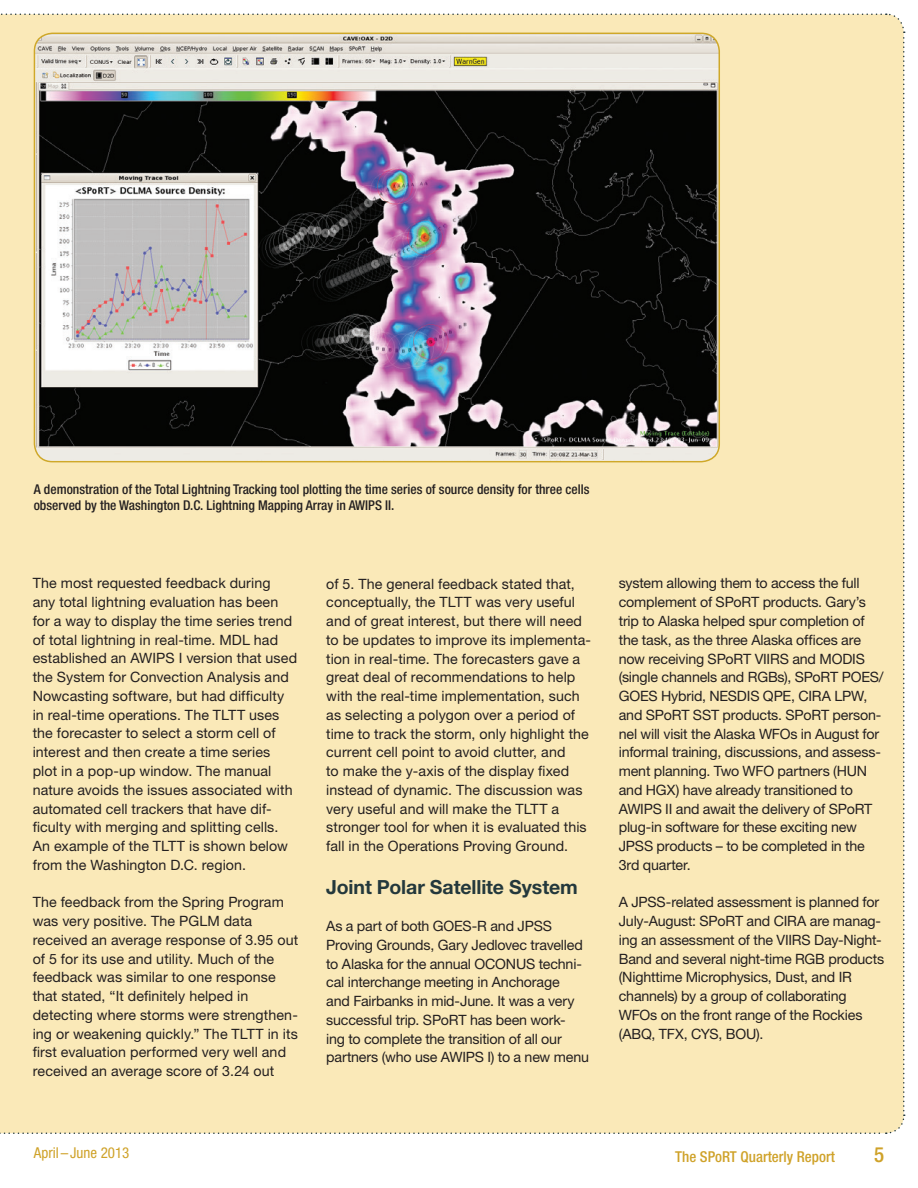
<style>
.page{position:relative;width:918px;height:1188px;background:#fff}
.page>*{position:absolute;margin:0;border:0;box-sizing:border-box;transform-origin:0 0}
.t1{font:500 condensed 21px "Helvetica Neue LT Std";color:#cfa229}
.Small_Headers_16pt_l{font:700 19.5px "Helvetica Neue LT Std";letter-spacing:-.005em;color:#23383c}
.t2{font:500 condensed 15px "Helvetica Neue LT Std";color:#cfa229}
.t3{font:condensed 15px "Helvetica Neue LT Std";color:#cfa229}
.body_copy_9_5{font:14.25px/18.8px "Helvetica Neue LT Std";color:#231f20}
.captions{font:500 condensed 13.5px/16.2px "Helvetica Neue LT Std";color:#231f20}
</style>
<div class="page">
<div style="left:0;top:13px;width:905px;height:1121px;background:#fae9b8"></div>
<img style="left:34px;top:33px;width:685px;height:429px">
<div style="left:34px;top:33px;width:686px;height:429px;border:2px solid #cfa829;border-radius:18px"></div>
<p class="captions" style="left:34px;top:481px;width:557px">A demonstration of the Total Lightning Tracking tool plotting the time series of source density for three cells observed by the Washington D.C. Lightning Mapping Array in AWIPS II.</p>
<p class="body_copy_9_5" style="left:33px;top:574px;width:266px">The most requested feedback during<br>any total lightning evaluation has been for a way to display the time series trend of total lightning in real-time. MDL had established an AWIPS I version that used the System for Convection Analysis and Nowcasting software, but had difficulty in real-time operations. The TLTT uses the forecaster to select a storm cell of interest and then create a time series plot in a pop-up window. The manual nature avoids the issues associated with automated cell trackers that have dif&shy;ficulty with merging and splitting cells.<br>An example of the TLTT is shown below from the Washington D.C. region.</p>
<p class="body_copy_9_5" style="left:33px;top:893px;width:267px">The feedback from the Spring Program was very positive. The PGLM data received an average response of 3.95 out of 5 for its use and utility. Much of the feedback was similar to one response that stated, “It definitely helped in detecting where storms were strengthen&shy;ing or weakening quickly.” The TLTT in its first evaluation performed very well and received an average score of 3.24 out</p>
<p class="body_copy_9_5" style="left:326px;top:574px;width:266px">of 5. The general feedback stated that, conceptually, the TLTT was very useful and of great interest, but there will need to be updates to improve its implementa&shy;tion in real-time. The forecasters gave a great deal of recommendations to help with the real-time implementation, such as selecting a polygon over a period of time to track the storm, only highlight the current cell point to avoid clutter, and<br>to make the y-axis of the display fixed instead of dynamic. The discussion was very useful and will make the TLTT a stronger tool for when it is evaluated this fall in the Operations Proving Ground.</p>
<p class="Small_Headers_16pt_l" style="left:326px;top:875px;width:253px">Joint Polar Satellite System</p>
<p class="body_copy_9_5" style="left:326px;top:917px;width:264px">As a part of both GOES-R and JPSS Proving Grounds, Gary Jedlovec travelled to Alaska for the annual OCONUS techni&shy;cal interchange meeting in Anchorage<br>and Fairbanks in mid-June. It was a very successful trip. SPoRT has been work-<br>ing to complete the transition of all our partners (who use AWIPS I) to a new menu</p>
<p class="body_copy_9_5" style="left:619px;top:574px;width:266px">system allowing them to access the full complement of SPoRT products. Gary’s trip to Alaska helped spur completion of the task, as the three Alaska offices are now receiving SPoRT VIIRS and MODIS (single channels and RGBs), SPoRT POES/ GOES Hybrid, NESDIS QPE, CIRA LPW, and SPoRT SST products. SPoRT person&shy;nel will visit the Alaska WFOs in August for informal training, discussions, and assess&shy;ment planning. Two WFO partners (HUN and HGX) have already transitioned to AWIPS II and await the delivery of SPoRT plug-in software for these exciting new JPSS products – to be completed in the 3rd quarter.</p>
<p class="body_copy_9_5" style="left:619px;top:893px;width:267px">A JPSS-related assessment is planned for July-August: SPoRT and CIRA are manag&shy;ing an assessment of the VIIRS Day-Night-Band and several night-time RGB products (Nighttime Microphysics, Dust, and IR channels) by a group of collaborating WFOs on the front range of the Rockies (ABQ, TFX, CYS, BOU).</p>
<p class="t3" style="left:34px;top:1144px;width:97px">April–June 2013</p>
<p class="t2" style="left:675px;top:1148px;width:161px">The SPoRT Quarterly Report</p>
<p class="t1" style="left:874px;top:1143px;width:12px">5</p>
</div>
